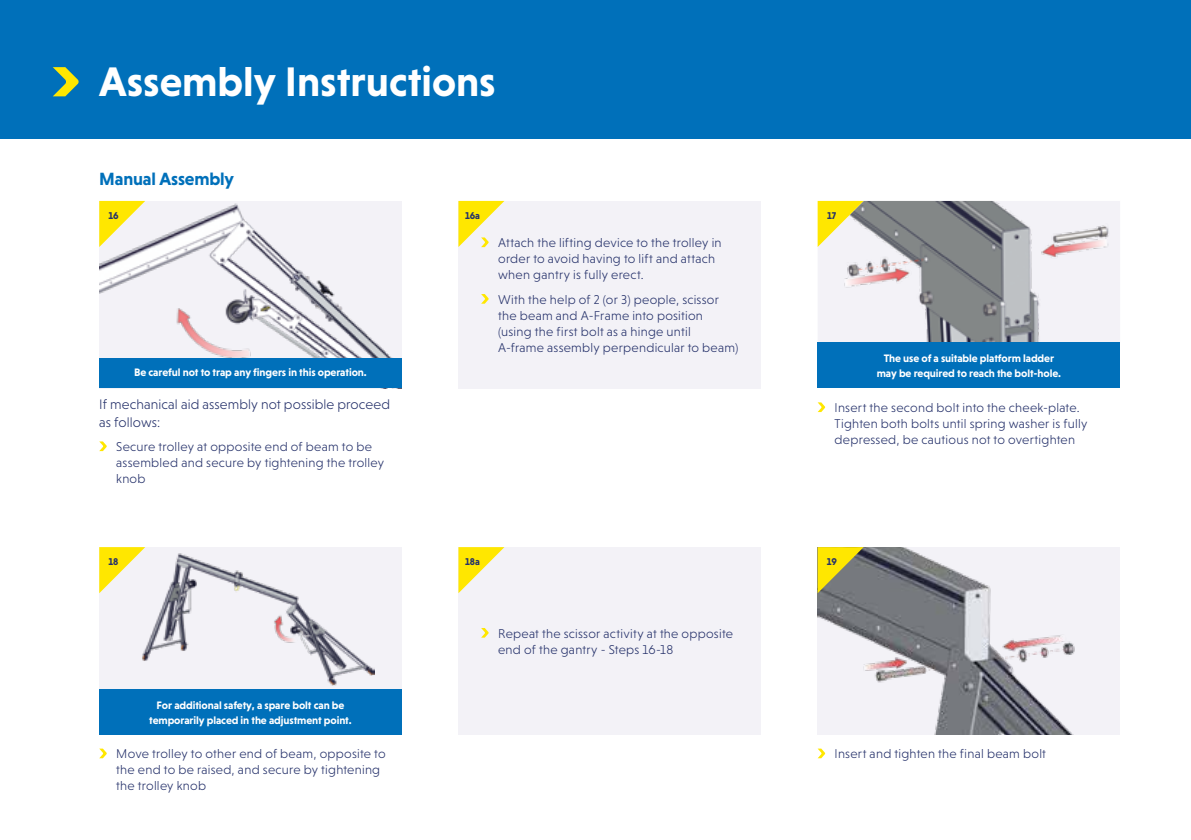
<style>
.page{position:relative;width:1191px;height:840px;background:#fff}
.page>*{position:absolute;margin:0;border:0;box-sizing:border-box;transform-origin:0 0}
.t1{font:700 42px "Niveau Grotesk";color:#fff}
.t2{font:700 18px "Niveau Grotesk";letter-spacing:-.01em;color:#0070ba}
.t3{font:300 14px/18px "Niveau Grotesk";letter-spacing:.005em;color:#25316a}
.t4{font:300 13px/16px "Niveau Grotesk";letter-spacing:.02em;color:#25316a}
.t5{font:700 11px/15px "Niveau Grotesk";letter-spacing:-.01em;color:#fff;text-align:center}
.t6{font:700 10px "Niveau Grotesk";letter-spacing:-.01em;color:#25316a}
</style>
<div class="page">
<div style="left:0;top:0;width:1191px;height:138px;background:#0070ba"></div>
<img style="left:99px;top:201px;width:303px;height:187px">
<div style="left:99px;top:547px;width:303px;height:186px;background:#f3f2f7"></div>
<img style="left:142px;top:553px;width:233px;height:133px">
<img style="left:818px;top:201px;width:302px;height:141px">
<div style="left:458px;top:201px;width:303px;height:187px;background:#f3f2f7"></div>
<svg style="left:481px;top:294px;width:8px;height:9px"></svg>
<div style="left:458px;top:547px;width:303px;height:187px;background:#f3f2f7"></div>
<svg style="left:481px;top:628px;width:8px;height:9px"></svg>
<img style="left:817px;top:547px;width:303px;height:186px">
<svg style="left:99px;top:441px;width:8px;height:10px"></svg>
<svg style="left:99px;top:748px;width:8px;height:9px"></svg>
<div style="left:99px;top:358px;width:303px;height:29px;background:#0070ba"></div>
<div style="left:817px;top:342px;width:303px;height:46px;background:#0070ba"></div>
<div style="left:99px;top:688px;width:303px;height:45px;background:#0070ba"></div>
<svg style="left:817px;top:402px;width:8px;height:10px"></svg>
<svg style="left:817px;top:748px;width:8px;height:9px"></svg>
<svg style="left:53px;top:67px;width:26px;height:29px"></svg>
<svg style="left:99px;top:201px;width:46px;height:46px"></svg>
<svg style="left:458px;top:201px;width:46px;height:46px"></svg>
<svg style="left:458px;top:547px;width:46px;height:46px"></svg>
<svg style="left:817px;top:201px;width:46px;height:46px"></svg>
<svg style="left:99px;top:547px;width:46px;height:46px"></svg>
<svg style="left:817px;top:547px;width:46px;height:46px;background:#b8ae3d"></svg>
<h1 class="t1" style="left:99px;top:57px;width:398px">Assembly Instructions</h1>
<h2 class="t2" style="left:99px;top:168px;width:136px">Manual Assembly</h2>
<p class="t6" style="left:108px;top:209px;width:12px">16</p>
<p class="t6" style="left:465px;top:209px;width:16px">16a</p>
<p class="t5" style="left:134px;top:365px;width:234px">Be careful not to trap any fingers in this operation.</p>
<p class="t3" style="left:99px;top:394px;width:292px">If mechanical aid assembly not possible proceed as follows:</p>
<p class="t4" style="left:116px;top:438px;width:269px">Secure trolley at opposite end of beam to be assembled and secure by tightening the trolley knob</p>
<p class="t4" style="left:498px;top:234px;width:225px">Attach the lifting device to the trolley in order to avoid having to lift and attach when gantry is fully erect.</p>
<p class="t4" style="left:498px;top:291px;width:242px">With the help of 2 (or 3) people, scissor the beam and A-Frame into position (using the first bolt as a hinge until A-frame assembly perpendicular to beam)</p>
<p class="t6" style="left:827px;top:209px;width:11px">17</p>
<p class="t5" style="left:876px;top:350px;width:186px">The use of a suitable platform ladder may be required to reach the bolt-hole.</p>
<p class="t4" style="left:834px;top:399px;width:254px">Insert the second bolt into the cheek-plate.<br>Tighten both bolts until spring washer is fully depressed, be cautious not to overtighten</p>
<p class="t6" style="left:108px;top:555px;width:11px">18</p>
<p class="t6" style="left:826px;top:555px;width:12px">19</p>
<p class="t6" style="left:465px;top:555px;width:16px">18a</p>
<p class="t5" style="left:149px;top:696px;width:204px">For additional safety, a spare bolt can be temporarily placed in the adjustment point.</p>
<p class="t4" style="left:116px;top:745px;width:271px">Move trolley to other end of beam, opposite to the end to be raised, and secure by tightening the trolley knob</p>
<p class="t4" style="left:498px;top:624px;width:236px">Repeat the scissor activity at the opposite end of the gantry - Steps 16-18</p>
<p class="t4" style="left:834px;top:745px;width:213px">Insert and tighten the final beam bolt</p>
</div>
